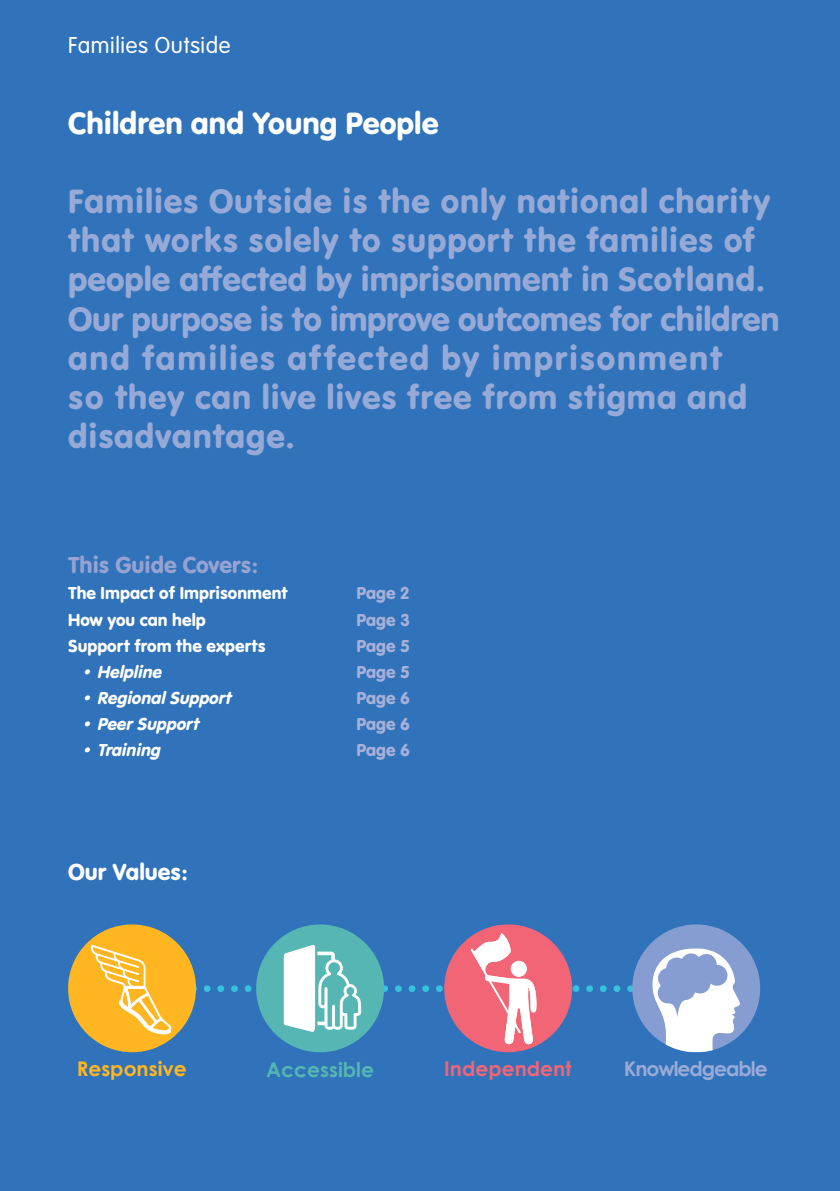
<style>
.page{position:relative;width:840px;height:1191px;background:#fff}
.page>*{position:absolute;margin:0;border:0;box-sizing:border-box;transform-origin:0 0}
.t1{font:35px/39.2px "VAG Rundschrift D";letter-spacing:.02em;color:#97aad7}
.t2{font:32px "VAG Rundschrift D";color:#fff}
.t3{font:24px "VAG Rundschrift D";color:#96a2d1}
.t4{font:300 24px "VAG Rundschrift D";letter-spacing:.025em;color:#fff}
.t5{font:24px "VAG Rundschrift D";color:#fff}
.t6{font:700 20.2px "Century Gothic";letter-spacing:-.05em;color:#9baad6}
.t7{font:700 20.2px "Century Gothic";color:#f26576}
.t8{font:700 20.2px "Century Gothic";color:#ffb620}
.t9{font:700 20.2px "Century Gothic";color:#55b6b3}
.t10{font:18px "VAG Rundschrift D";color:#fff}
.t11{font:italic 18px "VAG Rundschrift D";color:#fff}
.t12{font:18px "VAG Rundschrift D";color:#a6b0d8}
</style>
<div class="page">
<div style="left:0;top:0;width:839px;height:1191px;background:#3073ba"></div>
<div style="left:632px;top:924px;width:127px;height:128px;background:#859dd0;border-radius:50%"></div>
<div style="left:256px;top:924px;width:128px;height:128px;background:#55b6b3;border-radius:50%"></div>
<div style="left:68px;top:924px;width:128px;height:128px;background:#ffb620;border-radius:50%"></div>
<div style="left:444px;top:924px;width:128px;height:128px;background:#f26576;border-radius:50%"></div>
<svg style="left:91px;top:933px;width:649px;height:119px"></svg>
<p class="t4" style="left:68px;top:32px;width:164px">Families Outside</p>
<p class="t2" style="left:68px;top:104px;width:372px">Children and Young People</p>
<p class="t1" style="left:68px;top:181px;width:712px">Families Outside is the only national charity that works solely to support the families of people affected by imprisonment in Scotland.<br>Our purpose is to improve outcomes for children and families affected by imprisonment<br>so they can live lives free from stigma and disadvantage.</p>
<p class="t3" style="left:68px;top:551px;width:191px">This Guide Covers:</p>
<p class="t10" style="left:68px;top:583px;width:221px">The Impact of Imprisonment</p>
<p class="t12" style="left:356px;top:583px;width:55px">Page 2</p>
<p class="t10" style="left:68px;top:609px;width:139px">How you can help</p>
<p class="t12" style="left:356px;top:609px;width:55px">Page 3</p>
<p class="t10" style="left:68px;top:635px;width:199px">Support from the experts</p>
<p class="t12" style="left:356px;top:635px;width:55px">Page 5</p>
<p class="t11" style="left:82px;top:661px;width:82px">• Helpline</p>
<p class="t12" style="left:356px;top:661px;width:55px">Page 5</p>
<p class="t11" style="left:82px;top:687px;width:152px">• Regional Support</p>
<p class="t12" style="left:356px;top:687px;width:55px">Page 6</p>
<p class="t11" style="left:82px;top:713px;width:120px">• Peer Support</p>
<p class="t12" style="left:356px;top:713px;width:55px">Page 6</p>
<p class="t11" style="left:82px;top:739px;width:81px">• Training</p>
<p class="t12" style="left:356px;top:739px;width:55px">Page 6</p>
<p class="t5" style="left:68px;top:857px;width:121px">Our Values:</p>
<p class="t8" style="left:77px;top:1053px;width:112px">Responsive</p>
<p class="t9" style="left:266px;top:1054px;width:109px">Accessible</p>
<p class="t7" style="left:444px;top:1053px;width:129px">Independent</p>
<p class="t6" style="left:623px;top:1053px;width:145px">Knowledgeable</p>
</div>
